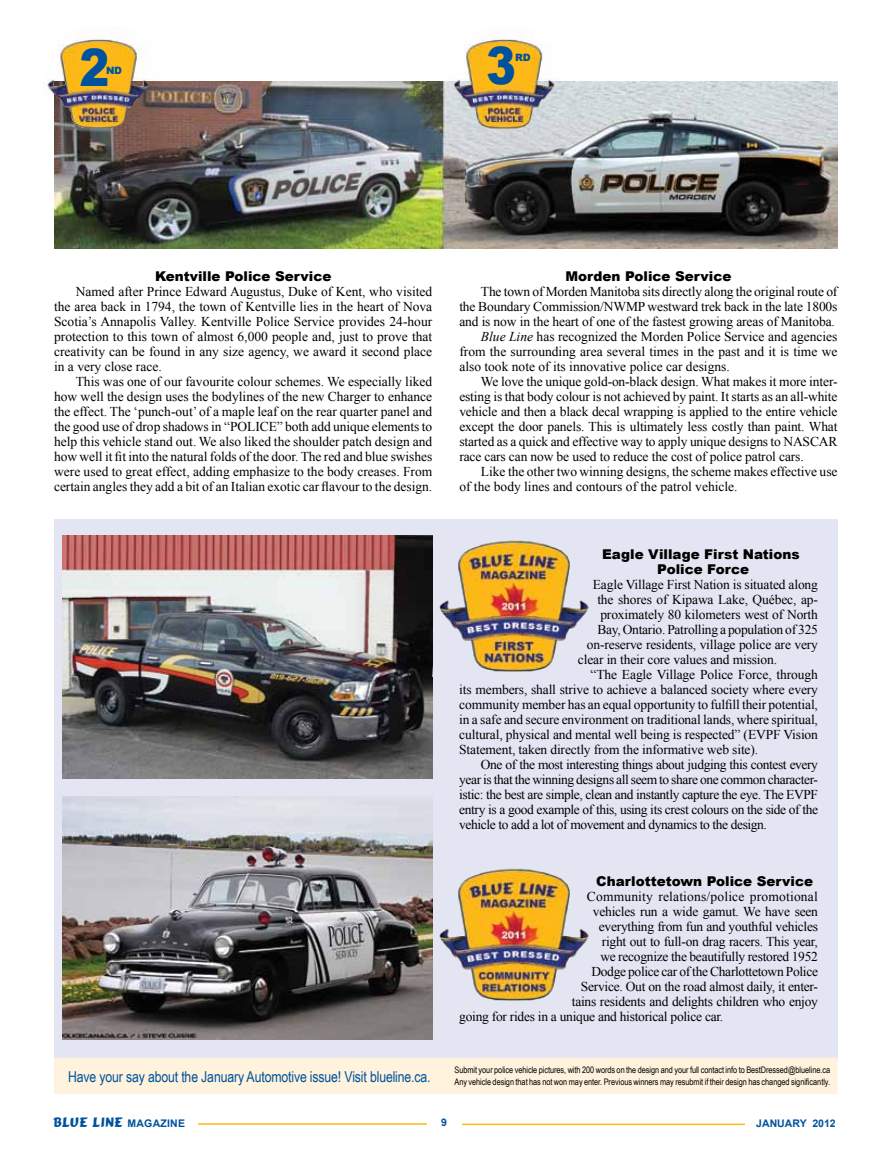
<style>
.page{position:relative;width:878px;height:1175px;background:#fff}
.page>*{position:absolute;margin:0;border:0;box-sizing:border-box;transform-origin:0 0}
.t1{font:900 51.45px "Arial";color:#00529c;scale:.87 1}
.t2{font:15px "Arial Narrow";letter-spacing:-.01em;color:#00529c}
.t3{font:13.5px/15px "Times New Roman";letter-spacing:-.01em;color:#000;text-align:justify}
.t4{font:13.5px "Times New Roman";letter-spacing:-.03em;color:#000}
.t5{font:900 13.5px/15px "Arial";color:#000;text-align:center}
.t6{font:13.5px "Times New Roman";letter-spacing:.015em;color:#000}
.t7{font:13.5px "Comic";letter-spacing:.02em;color:#00529c}
.t8{font:700 10.5px "Arial";color:#00529c}
.t9{font:900 10.05px "Arial";color:#00529c}
.t10{font:9px "Arial Narrow";letter-spacing:-.005em;color:#000}
.s1{font-style:italic}
.s2{font-family:"Arial";font-weight:700;font-size:10.5px}
</style>
<div class="page">
<hr style="left:462px;top:1123px;width:283px;height:2px;background:#fdb913">
<hr style="left:198px;top:1123px;width:229px;height:1px;background:#fdb913">
<div style="left:54px;top:520px;width:783px;height:541px;background:#e3e6f2"></div>
<img style="left:54px;top:81px;width:783px;height:167px">
<img style="left:63px;top:536px;width:369px;height:243px">
<img style="left:432px;top:535px;width:157px;height:145px">
<img style="left:63px;top:796px;width:369px;height:243px">
<img style="left:432px;top:850px;width:157px;height:158px">
<div style="left:54px;top:1057px;width:783px;height:37px;background:#fff3dd"></div>
<img style="left:43px;top:28px;width:118px;height:106px">
<img style="left:449px;top:28px;width:117px;height:106px">
<h1 class="t1" style="left:80px;top:30px;width:36px">2</h1>
<p class="t9" style="left:106px;top:63px;width:17px">ND</p>
<h1 class="t1" style="left:486px;top:29px;width:36px">3</h1>
<p class="t9" style="left:515px;top:51px;width:16px">rd</p>
<p class="t5" style="left:155px;top:268px;width:178px">Kentville Police Service</p>
<p class="t3" style="left:54px;top:283px;width:379px;text-indent:22px">Named after Prince Edward Augustus, Duke of Kent, who visited the area back in 1794, the town of Kentville lies in the heart of Nova Scotia’s Annapolis Valley. Kentville Police Service provides 24-hour protection to this town of almost 6,000 people and, just to prove that creativity can be found in any size agency, we award it second place in a very close race.</p>
<p class="t3" style="left:54px;top:373px;width:379px;text-indent:22px">This was one of our favourite colour schemes. We especially liked how well the design uses the bodylines of the new Charger to enhance the effect. The ‘punch-out’ of a maple leaf on the rear quarter panel and the good use of drop shadows in “POLICE” both add unique elements to help this vehicle stand out. We also liked the shoulder patch design and how well it fit into the natural folds of the door. The red and blue swishes were used to great effect, adding emphasize to the body creases. From certain angles they add a bit of an Italian exotic car flavour to the design.</p>
<p class="t5" style="left:565px;top:268px;width:167px">Morden Police Service</p>
<p class="t3" style="left:481px;top:283px;width:358px">The town of Morden Manitoba sits directly along the original route of</p>
<p class="t3" style="left:459px;top:298px;width:379px">the Boundary Commission/NWMP westward trek back in the late 1800s</p>
<p class="t3" style="left:459px;top:313px;width:377px">and is now in the heart of one of the fastest growing areas of Manitoba.</p>
<p class="t3" style="left:481px;top:328px;width:358px"><span class="s1">Blue Line</span> has recognized the Morden Police Service and agencies</p>
<p class="t3" style="left:459px;top:343px;width:379px">from the surrounding area several times in the past and it is time we</p>
<p class="t3" style="left:459px;top:358px;width:272px">also took note of its innovative police car designs.</p>
<p class="t3" style="left:481px;top:373px;width:358px">We love the unique gold-on-black design. What makes it more inter-</p>
<p class="t3" style="left:459px;top:388px;width:379px">esting is that body colour is not achieved by paint. It starts as an all-white</p>
<p class="t3" style="left:459px;top:403px;width:380px">vehicle and then a black decal wrapping is applied to the entire vehicle</p>
<p class="t3" style="left:459px;top:418px;width:380px">except the door panels. This is ultimately less costly than paint. What</p>
<p class="t3" style="left:459px;top:433px;width:379px">started as a quick and effective way to apply unique designs to NASCAR</p>
<p class="t3" style="left:459px;top:448px;width:346px">race cars can now be used to reduce the cost of police patrol cars.</p>
<p class="t3" style="left:481px;top:463px;width:358px">Like the other two winning designs, the scheme makes effective use</p>
<p class="t3" style="left:459px;top:478px;width:280px">of the body lines and contours of the patrol vehicle.</p>
<p class="t5" style="left:602px;top:546px;width:199px">Eagle Village First Nations<br>Police Force</p>
<p class="t3" style="left:593px;top:576px;width:227px">Eagle Village First Nation is situated along</p>
<p class="t3" style="left:597px;top:591px;width:222px">the shores of Kipawa Lake, Québec, ap-</p>
<p class="t3" style="left:600px;top:606px;width:219px">proximately 80 kilometers west of North</p>
<p class="t3" style="left:597px;top:621px;width:222px">Bay, Ontario. Patrolling a population of 325</p>
<p class="t3" style="left:587px;top:636px;width:233px">on-reserve residents, village police are very</p>
<p class="t3" style="left:578px;top:651px;width:201px">clear in their core values and mission.</p>
<p class="t3" style="left:590px;top:666px;width:229px">“The Eagle Village Police Force, through</p>
<p class="t3" style="left:459px;top:681px;width:360px">its members, shall strive to achieve a balanced society where every</p>
<p class="t3" style="left:459px;top:696px;width:360px">community member has an equal opportunity to fulfill their potential,</p>
<p class="t3" style="left:459px;top:711px;width:360px">in a safe and secure environment on traditional lands, where spiritual,</p>
<p class="t3" style="left:459px;top:726px;width:360px">cultural, physical and mental well being is respected” (EVPF Vision</p>
<p class="t3" style="left:459px;top:741px;width:300px">Statement, taken directly from the informative web site).</p>
<p class="t4" style="left:481px;top:755px;width:338px">One of the most interesting things about judging this contest every</p>
<p class="t4" style="left:459px;top:770px;width:360px">year is that the winning designs all seem to share one common character-</p>
<p class="t4" style="left:459px;top:785px;width:360px">istic: the best are simple, clean and instantly capture the eye. The EVPF</p>
<p class="t4" style="left:459px;top:800px;width:360px">entry is a good example of this, using its crest colours on the side of the</p>
<p class="t4" style="left:459px;top:815px;width:309px">vehicle to add a lot of movement and dynamics to the design.</p>
<p class="t5" style="left:596px;top:873px;width:218px">Charlottetown Police Service</p>
<p class="t6" style="left:587px;top:887px;width:232px">Community relations/police promotional</p>
<p class="t3" style="left:593px;top:903px;width:226px">vehicles run a wide gamut. We have seen</p>
<p class="t3" style="left:599px;top:918px;width:221px">everything from fun and youthful vehicles</p>
<p class="t3" style="left:602px;top:933px;width:218px">right out to full-on drag racers. This year,</p>
<p class="t3" style="left:600px;top:948px;width:219px">we recognize the beautifully restored 1952</p>
<p class="t3" style="left:591px;top:963px;width:228px">Dodge police car of the Charlottetown Police</p>
<p class="t3" style="left:581px;top:978px;width:239px">Service. Out on the road almost daily, it enter-</p>
<p class="t3" style="left:572px;top:993px;width:247px">tains residents and delights children who enjoy</p>
<p class="t3" style="left:459px;top:1008px;width:265px">going for rides in a unique and historical police car.</p>
<p class="t10" style="left:454px;top:1062px;width:377px">Submit your police vehicle pictures, with 200 words on the design and your full contact info to BestDressed@blueline.ca</p>
<p class="t2" style="left:68px;top:1065px;width:364px">Have your say about the January Automotive issue! Visit blueline.ca.</p>
<p class="t10" style="left:454px;top:1074px;width:377px">Any vehicle design that has not won may enter. Previous winners may resubmit if their design has changed significantly.</p>
<p class="t7" style="left:53px;top:1113px;width:133px">BLUE LINE <span class="s2">MAGAZINE</span></p>
<p class="t8" style="left:441px;top:1115px;width:7px">9</p>
<p class="t8" style="left:756px;top:1116px;width:81px">JANUARY 2012</p>
</div>
